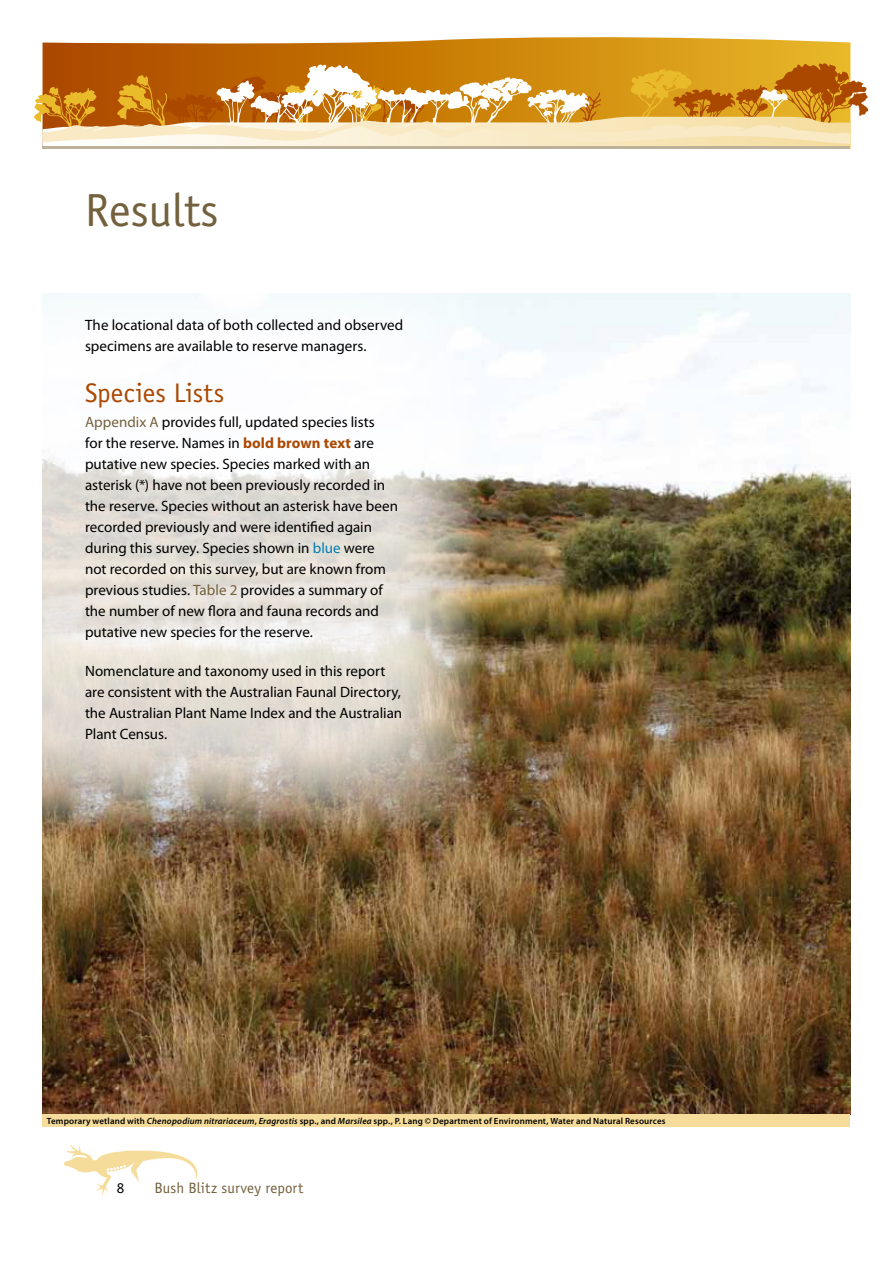
<style>
.page{position:relative;width:893px;height:1263px;background:#fff}
.page>*{position:absolute;margin:0;border:0;box-sizing:border-box;transform-origin:0 0}
.t1{font:46.5px "Officina Sans";color:#73603d}
.t2{font:27px "Officina Sans";color:#ab4800}
.t3{font:15px/21px "Myriad Pro";color:#000}
.t4{font:15px "Officina Sans";letter-spacing:.005em;color:#73603d}
.t5{font:15px "Officina Sans";color:#000}
.t6{font:600 9px "Myriad Pro";letter-spacing:.02em;color:#000}
.s1{color:#73603d}
.s2{font-weight:700;color:#ab4800}
.s3{color:#007ab3}
.s4{font-style:italic}
</style>
<div class="page">
<svg style="left:43px;top:37px;width:807px;height:25px;background:#d29330"></svg>
<svg style="left:34px;top:62px;width:835px;height:87px;background:#dbaa60"></svg>
<hr style="left:43px;top:147px;width:807px;height:2px;background:#beb199">
<svg style="left:63px;top:1145px;width:135px;height:50px"></svg>
<img style="left:43px;top:293px;width:807px;height:821px">
<div style="left:43px;top:1114px;width:807px;height:13px;background:#f5dc9b"></div>
<svg style="left:42px;top:293px;width:438px;height:540px"></svg>
<h1 class="t1" style="left:85px;top:183px;width:135px">Results</h1>
<p class="t3" style="left:85px;top:314px;width:320px">The locational data of both collected and observed specimens are available to reserve managers.</p>
<h2 class="t2" style="left:85px;top:377px;width:141px">Species Lists</h2>
<p class="t3" style="left:85px;top:411px;width:314px"><span class="s1">Appendix A</span> provides full, updated species lists<br>for the reserve. Names in <span class="s2">bold brown text</span> are putative new species. Species marked with an asterisk (*) have not been previously recorded in the reserve. Species without an asterisk have been recorded previously and were identified again during this survey. Species shown in <span class="s3">blue</span> were not recorded on this survey, but are known from previous studies. <span class="s1">Table 2</span> provides a summary of the number of new flora and fauna records and putative new species for the reserve.</p>
<p class="t3" style="left:85px;top:660px;width:319px">Nomenclature and taxonomy used in this report are consistent with the Australian Faunal Directory, the Australian Plant Name Index and the Australian Plant Census.</p>
<p class="t6" style="left:47px;top:1115px;width:620px">Temporary wetland with <span class="s4">Chenopodium nitrariaceum</span>, <span class="s4">Eragrostis</span> spp., and <span class="s4">Marsilea</span> spp., P. Lang © Department of Environment, Water and Natural Resources</p>
<p class="t5" style="left:117px;top:1179px;width:9px">8</p>
<p class="t4" style="left:154px;top:1179px;width:150px">Bush Blitz survey report</p>
</div>
